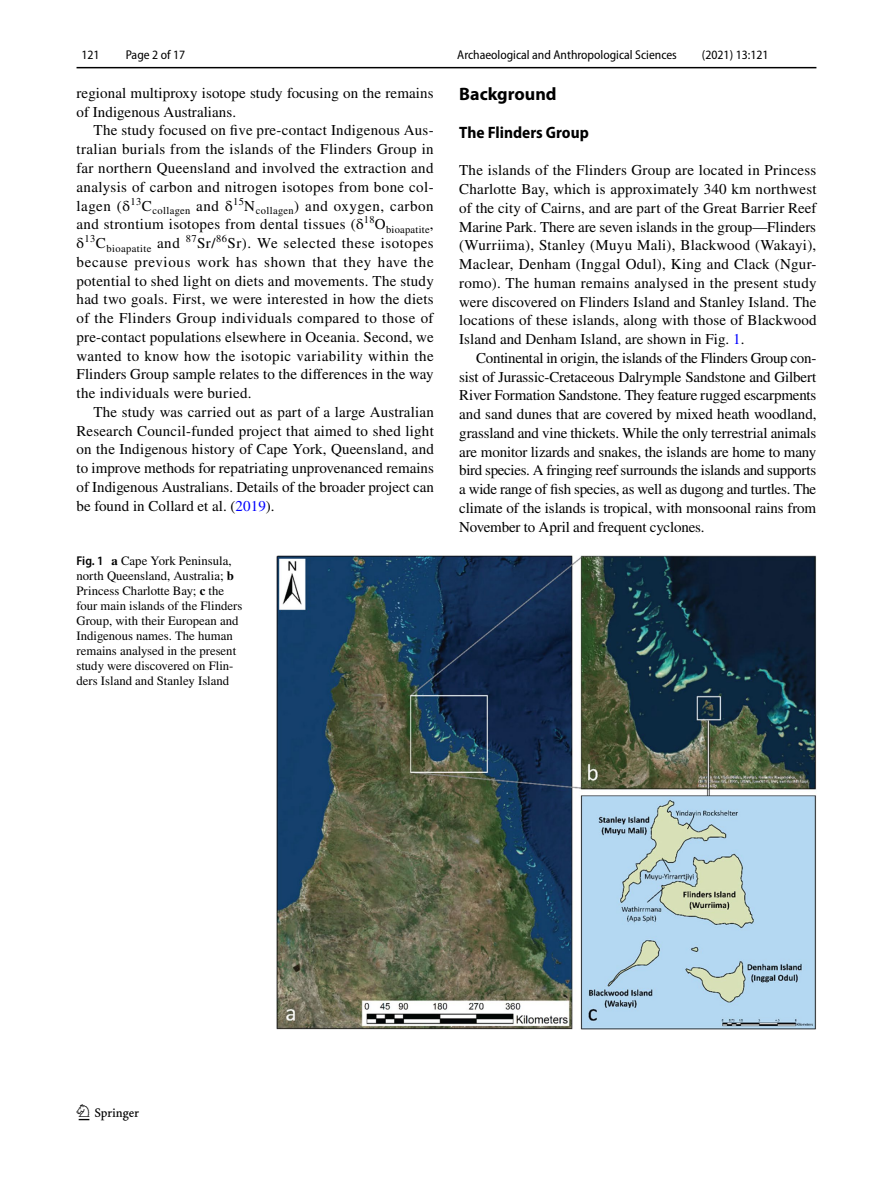
<style>
.page{position:relative;width:893px;height:1187px;background:#fff}
.page>*{position:absolute;margin:0;border:0;box-sizing:border-box;transform-origin:0 0}
.t1{font:22.5px "Springnew Regular 2";color:#000}
.t2{font:700 18px "Myriad Pro";color:#000}
.t3{font:700 semi-condensed 16.5px "Myriad Pro";color:#000}
.t4{font:15px/18.8px "STIX";letter-spacing:.005em;color:#000;text-align:justify}
.t5{font:12.75px/15px "STIX";color:#000}
.t6{font:semi-condensed 12.75px "Myriad Pro";color:#000}
.s1{color:#00f}
.s2{font-family:"Myriad Pro";font-weight:600;font-stretch:semi-condensed}
.s3{font-weight:700}
</style>
<div class="page">
<hr style="left:77px;top:67px;width:739px;height:1px;background:#000">
<img style="left:276px;top:555px;width:540px;height:474px">
<p class="t6" style="left:82px;top:48px;width:20px">121</p>
<p class="t6" style="left:126px;top:48px;width:61px">Page 2 of 17</p>
<p class="t4" style="left:77px;top:84px;width:358px">regional multiproxy isotope study focusing on the remains of Indigenous Australians.</p>
<p class="t4" style="left:77px;top:122px;width:359px;text-indent:17px">The study focused on five pre-contact Indigenous Aus&shy;tralian burials from the islands of the Flinders Group in far northern Queensland and involved the extraction and analysis of carbon and nitrogen isotopes from bone col&shy;lagen (δ<sup>13</sup>C<sub>collagen</sub> and δ<sup>15</sup>N<sub>collagen</sub>) and oxygen, carbon and strontium isotopes from dental tissues (δ<sup>18</sup>O<sub>bioapatite</sub>, δ<sup>13</sup>C<sub>bioapatite</sub> and <sup>87</sup>Sr/<sup>86</sup>Sr). We selected these isotopes because previous work has shown that they have the potential to shed light on diets and movements. The study had two goals. First, we were interested in how the diets of the Flinders Group individuals compared to those of pre-contact populations elsewhere in Oceania. Second, we wanted to know how the isotopic variability within the Flinders Group sample relates to the differences in the way the individuals were buried.</p>
<p class="t4" style="left:77px;top:403px;width:359px;text-indent:17px">The study was carried out as part of a large Australian Research Council-funded project that aimed to shed light on the Indigenous history of Cape York, Queensland, and to improve methods for repatriating unprovenanced remains of Indigenous Australians. Details of the broader project can be found in Collard et al. (<span class="s1">2019</span>).</p>
<p class="t5" style="left:77px;top:554px;width:167px"><span class="s2">Fig. 1</span> <span class="s3">a</span> Cape York Peninsula, north Queensland, Australia; <span class="s3">b<br></span>Princess Charlotte Bay; <span class="s3">c</span> the four main islands of the Flinders<br>Group, with their European and<br>Indigenous names. The human remains analysed in the present study were discovered on Flin&shy;ders Island and Stanley Island</p>
<p class="t6" style="left:457px;top:48px;width:221px">Archaeological and Anthropological Sciences</p>
<p class="t6" style="left:702px;top:48px;width:68px">(2021) 13:121</p>
<p class="t2" style="left:459px;top:82px;width:99px">Background</p>
<p class="t3" style="left:459px;top:123px;width:131px">The Flinders Group</p>
<p class="t4" style="left:459px;top:162px;width:359px">The islands of the Flinders Group are located in Princess Charlotte Bay, which is approximately 340 km northwest of the city of Cairns, and are part of the Great Barrier Reef Marine Park. There are seven islands in the group—Flinders (Wurriima), Stanley (Muyu Mali), Blackwood (Wakayi), Maclear, Denham (Inggal Odul), King and Clack (Ngur&shy;romo). The human remains analysed in the present study were discovered on Flinders Island and Stanley Island. The locations of these islands, along with those of Blackwood Island and Denham Island, are shown in Fig. <span class="s1">1</span>.</p>
<p class="t4" style="left:459px;top:349px;width:359px;text-indent:17px">Continental in origin, the islands of the Flinders Group con&shy;sist of Jurassic-Cretaceous Dalrymple Sandstone and Gilbert River Formation Sandstone. They feature rugged escarpments and sand dunes that are covered by mixed heath woodland, grassland and vine thickets. While the only terrestrial animals are monitor lizards and snakes, the islands are home to many bird species. A fringing reef surrounds the islands and supports a wide range of fish species, as well as dugong and turtles. The climate of the islands is tropical, with monsoonal rains from November to April and frequent cyclones.</p>
<h1 class="t1" style="left:79px;top:1104px;width:62px">1 3</h1>
</div>
